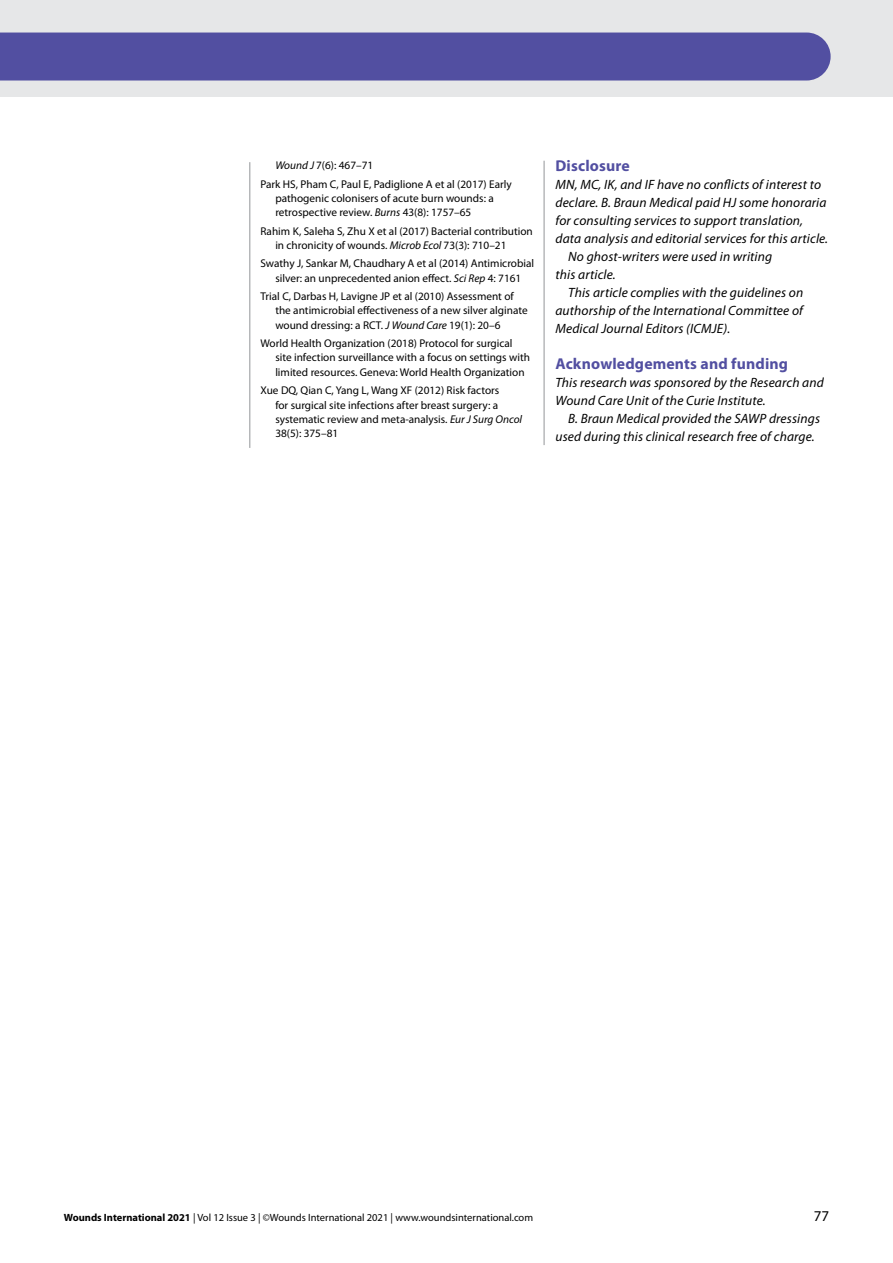
<style>
.page{position:relative;width:893px;height:1263px;background:#fff}
.page>*{position:absolute;margin:0;border:0;box-sizing:border-box;transform-origin:0 0}
.t1{font:700 15.75px "Myriad Pro";letter-spacing:.01em;color:#524fa1}
.t2{font:15px "Myriad Pro";color:#000}
.t3{font:italic 13.5px/18px "Myriad Pro";letter-spacing:.01em;color:#000}
.t4{font:11.25px/14.2px "Myriad Pro";color:#000}
.t5{font:10.5px "Myriad Pro";color:#000}
.s1{font-style:italic}
.s2{font-weight:700}
</style>
<div class="page">
<div style="left:0;top:0;width:893px;height:97px;background:#e6e7e8"></div>
<div style="left:0;top:33px;width:831px;height:48px;background:#524fa1"></div>
<hr style="left:544px;top:161px;width:1px;height:284px;background:#939598">
<hr style="left:250px;top:162px;width:1px;height:286px;background:#939598">
<p class="t4" style="left:260px;top:156px;width:253px;line-height:18.5px;text-indent:15px"><span class="s1">Wound J</span> 7(6): 467–71<br>Park HS, Pham C, Paul E, Padiglione A et al (2017) Early</p>
<p class="t4" style="left:275px;top:191px;width:220px">pathogenic colonisers of acute burn wounds: a retrospective review. <span class="s1">Burns</span> 43(8): 1757–65</p>
<p class="t4" style="left:275px;top:224px;width:259px;text-indent:-15px">Rahim K, Saleha S, Zhu X et al (2017) Bacterial contribution in chronicity of wounds. <span class="s1">Microb Ecol</span> 73(3): 710–21</p>
<p class="t4" style="left:260px;top:256px;width:275px;text-align:center">Swathy J, Sankar M, Chaudhary A et al (2014) Antimicrobial silver: an unprecedented anion effect. <span class="s1">Sci Rep</span> 4: 7161</p>
<p class="t4" style="left:275px;top:289px;width:254px;text-indent:-15px">Trial C, Darbas H, Lavigne JP et al (2010) Assessment of the antimicrobial effectiveness of a new silver alginate wound dressing: a RCT. <span class="s1">J Wound Care</span> 19(1): 20–6</p>
<p class="t4" style="left:275px;top:336px;width:256px;text-indent:-15px">World Health Organization (2018) Protocol for surgical site infection surveillance with a focus on settings with limited resources. Geneva: World Health Organization</p>
<p class="t4" style="left:275px;top:383px;width:248px;text-indent:-15px">Xue DQ, Qian C, Yang L, Wang XF (2012) Risk factors<br>for surgical site infections after breast surgery: a systematic review and meta-analysis. <span class="s1">Eur J Surg Oncol </span>38(5): 375–81</p>
<h1 class="t1" style="left:555px;top:155px;width:76px">Disclosure</h1>
<p class="t3" style="left:555px;top:175px;width:267px">MN, MC, IK, and IF have no conflicts of interest to</p>
<p class="t3" style="left:555px;top:193px;width:273px">declare. B. Braun Medical paid HJ some honoraria</p>
<p class="t3" style="left:555px;top:211px;width:249px">for consulting services to support translation,</p>
<p class="t3" style="left:555px;top:229px;width:274px">data analysis and editorial services for this article.</p>
<p class="t3" style="left:568px;top:247px;width:206px">No ghost-writers were used in writing</p>
<p class="t3" style="left:555px;top:265px;width:62px">this article.</p>
<p class="t3" style="left:568px;top:283px;width:237px">This article complies with the guidelines on</p>
<p class="t3" style="left:555px;top:301px;width:249px">authorship of the International Committee of</p>
<p class="t3" style="left:555px;top:319px;width:176px">Medical Journal Editors (ICMJE).</p>
<h1 class="t1" style="left:555px;top:353px;width:234px">Acknowledgements and funding</h1>
<p class="t3" style="left:555px;top:373px;width:270px">This research was sponsored by the Research and<br>Wound Care Unit of the Curie Institute.</p>
<p class="t3" style="left:555px;top:409px;width:266px;text-indent:13px">B. Braun Medical provided the SAWP dressings used during this clinical research free of charge.</p>
<p class="t5" style="left:64px;top:1211px;width:471px"><span class="s2">Wounds International 2021</span> | Vol 12 Issue 3 | ©Wounds International 2021 | www.woundsinternational.com</p>
<h2 class="t2" style="left:814px;top:1206px;width:17px">77</h2>
</div>
